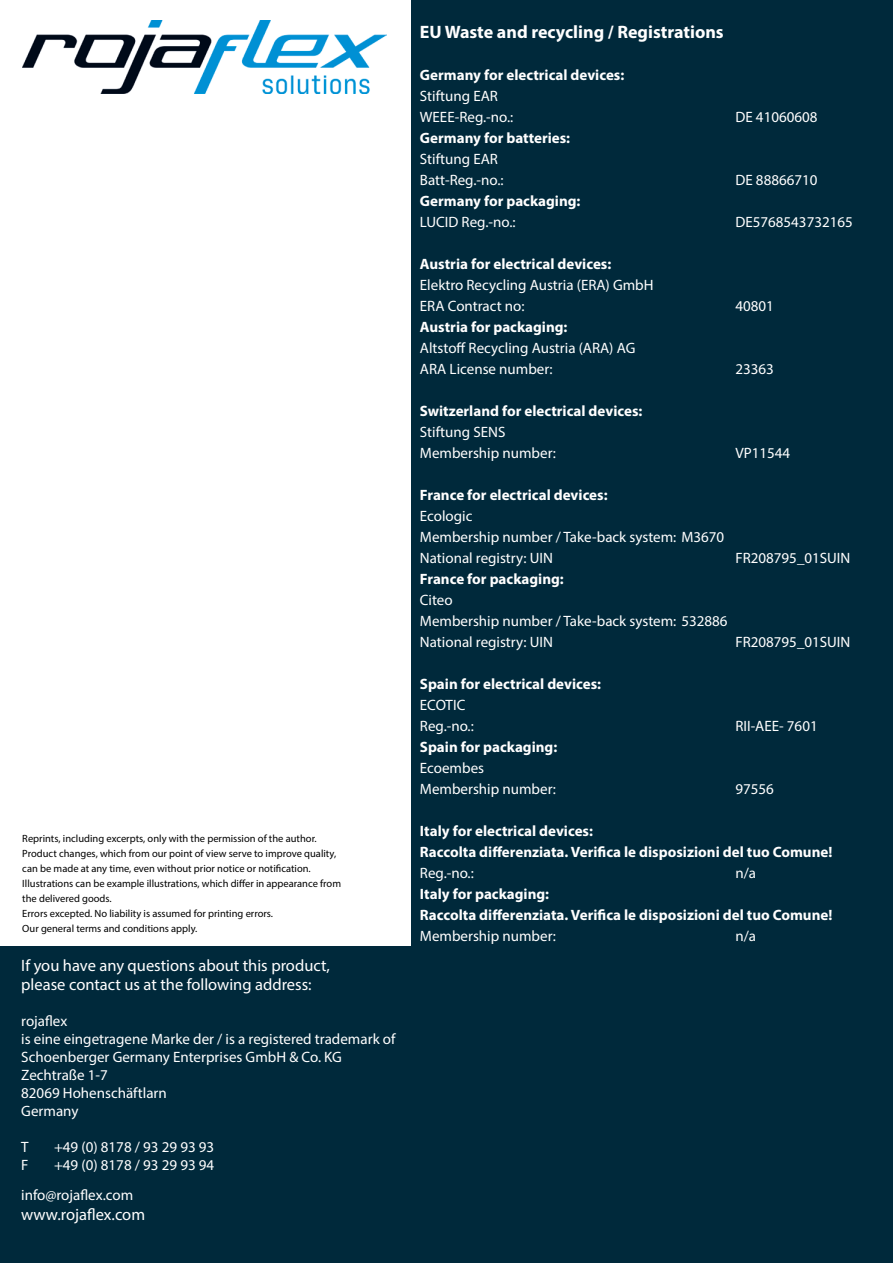
<style>
.page{position:relative;width:893px;height:1263px;background:#fff}
.page>*{position:absolute;margin:0;border:0;box-sizing:border-box;transform-origin:0 0}
.t1{font:700 18px "Myriad Pro";color:#fff}
.t2{font:16.5px/19.8px "Myriad Pro";color:#fff}
.t3{font:15px/21px "Myriad Pro";color:#fff}
.t4{font:700 15px/21px "Myriad Pro";color:#fff}
.t5{font:10.5px/15px "Myriad Pro";color:#000}
</style>
<div class="page">
<img style="left:22px;top:21px;width:364px;height:73px">
<div style="left:0;top:946px;width:411px;height:317px;background:#00293b"></div>
<div style="left:411px;top:0;width:482px;height:1263px;background:#00293b"></div>
<p class="t5" style="left:22px;top:830px;width:320px">Reprints, including excerpts, only with the permission of the author.<br>Product changes, which from our point of view serve to improve quality, can be made at any time, even without prior notice or notification.<br>Illustrations can be example illustrations, which differ in appearance from the delivered goods.<br>Errors excepted. No liability is assumed for printing errors.<br>Our general terms and conditions apply.</p>
<p class="t2" style="left:21px;top:955px;width:310px">If you have any questions about this product, please contact us at the following address:</p>
<p class="t3" style="left:21px;top:1012px;width:376px;line-height:18px">rojaflex<br>is eine eingetragene Marke der / is a registered trademark of<br>Schoenberger Germany Enterprises GmbH &amp; Co. KG<br>Zechtraße 1-7<br>82069 Hohenschäftlarn<br>Germany</p>
<p class="t3" style="left:21px;top:1136px;width:9px">T</p>
<p class="t3" style="left:54px;top:1136px;width:162px">+49 (0) 8178 / 93 29 93 93</p>
<p class="t3" style="left:21px;top:1154px;width:9px">F</p>
<p class="t3" style="left:21px;top:1150px;width:195px;line-height:30px;text-indent:33px">+49 (0) 8178 / 93 29 93 94 info@rojaflex.com</p>
<p class="t2" style="left:21px;top:1204px;width:125px">www.rojaflex.com</p>
<p class="t1" style="left:420px;top:20px;width:305px">EU Waste and recycling / Registrations</p>
<p class="t4" style="left:420px;top:64px;width:206px">Germany for electrical devices:</p>
<p class="t3" style="left:420px;top:85px;width:95px">Stiftung EAR<br>WEEE-Reg.-no.:</p>
<p class="t4" style="left:420px;top:127px;width:152px">Germany for batteries:</p>
<p class="t3" style="left:420px;top:148px;width:85px">Stiftung EAR<br>Batt-Reg.-no.:</p>
<p class="t3" style="left:735px;top:106px;width:84px">DE 41060608</p>
<p class="t3" style="left:735px;top:169px;width:84px">DE 88866710</p>
<p class="t4" style="left:420px;top:190px;width:162px">Germany for packaging:</p>
<p class="t3" style="left:420px;top:211px;width:97px">LUCID Reg.-no.:</p>
<p class="t3" style="left:735px;top:211px;width:119px">DE5768543732165</p>
<p class="t4" style="left:420px;top:253px;width:193px">Austria for electrical devices:</p>
<p class="t3" style="left:420px;top:274px;width:235px">Elektro Recycling Austria (ERA) GmbH<br>ERA Contract no:</p>
<p class="t3" style="left:735px;top:295px;width:40px">40801</p>
<p class="t4" style="left:420px;top:316px;width:149px">Austria for packaging:</p>
<p class="t3" style="left:420px;top:337px;width:217px">Altstoff Recycling Austria (ARA) AG<br>ARA License number:</p>
<p class="t3" style="left:735px;top:358px;width:40px">23363</p>
<p class="t4" style="left:420px;top:400px;width:224px">Switzerland for electrical devices:</p>
<p class="t3" style="left:420px;top:421px;width:137px">Stiftung SENS<br>Membership number:</p>
<p class="t3" style="left:735px;top:442px;width:56px">VP11544</p>
<p class="t4" style="left:420px;top:484px;width:189px">France for electrical devices:</p>
<p class="t3" style="left:420px;top:505px;width:306px">Ecologic<br>Membership number / Take-back system: M3670<br>National registry: UIN</p>
<p class="t4" style="left:420px;top:568px;width:145px">France for packaging:</p>
<p class="t3" style="left:420px;top:589px;width:309px">Citeo<br>Membership number / Take-back system: 532886<br>National registry: UIN</p>
<p class="t3" style="left:735px;top:547px;width:116px">FR208795_01SUIN</p>
<p class="t3" style="left:735px;top:631px;width:116px">FR208795_01SUIN</p>
<p class="t4" style="left:420px;top:673px;width:183px">Spain for electrical devices:</p>
<p class="t3" style="left:420px;top:694px;width:55px">ECOTIC<br>Reg.-no.:</p>
<p class="t3" style="left:735px;top:715px;width:84px">RII-AEE- 7601</p>
<p class="t4" style="left:420px;top:736px;width:139px">Spain for packaging:</p>
<p class="t3" style="left:420px;top:757px;width:137px">Ecoembes<br>Membership number:</p>
<p class="t3" style="left:735px;top:778px;width:40px">97556</p>
<p class="t4" style="left:420px;top:820px;width:414px">Italy for electrical devices:<br>Raccolta differenziata. Verifica le disposizioni del tuo Comune!</p>
<p class="t3" style="left:420px;top:862px;width:55px">Reg.-no.:</p>
<p class="t3" style="left:735px;top:862px;width:22px">n/a</p>
<p class="t4" style="left:420px;top:883px;width:414px">Italy for packaging:<br>Raccolta differenziata. Verifica le disposizioni del tuo Comune!</p>
<p class="t3" style="left:420px;top:925px;width:137px">Membership number:</p>
<p class="t3" style="left:735px;top:925px;width:22px">n/a</p>
</div>
